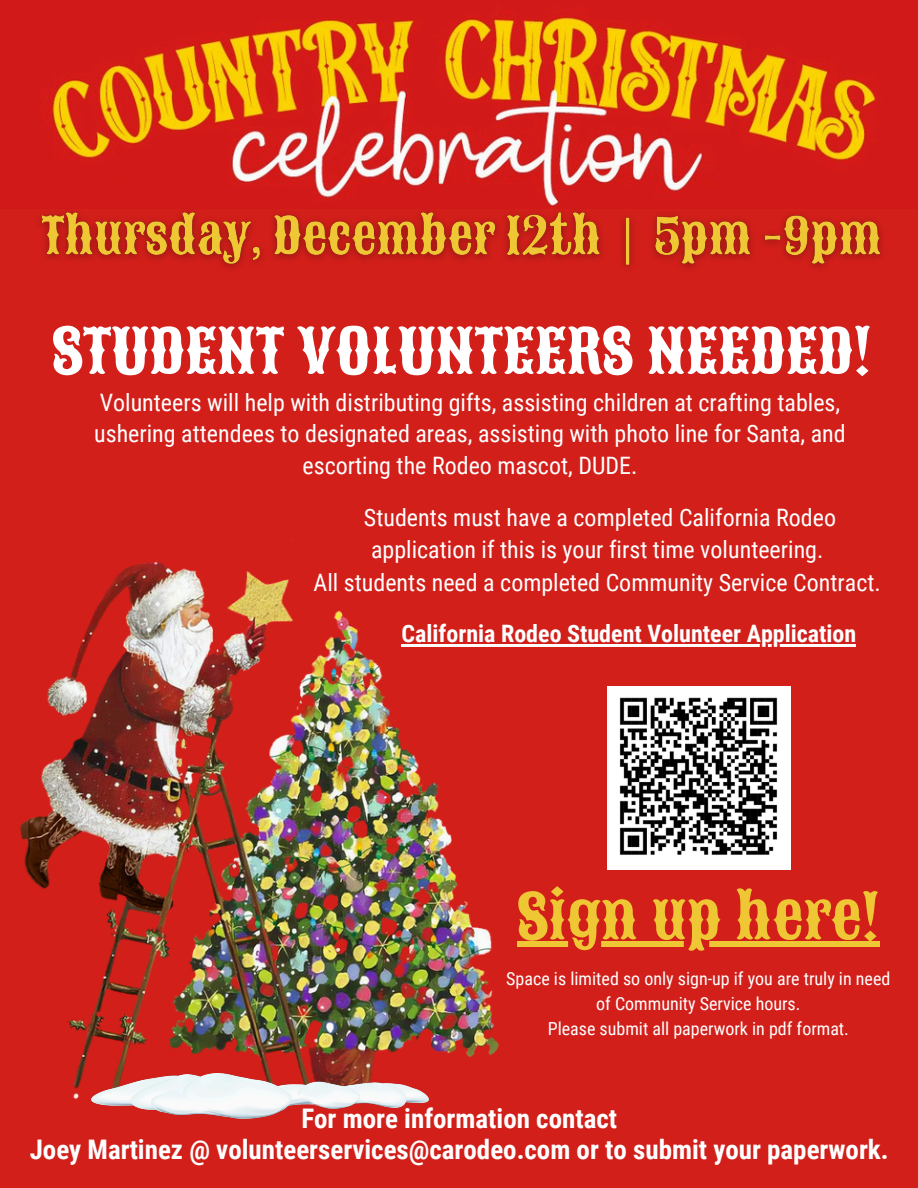
<style>
.page{position:relative;width:918px;height:1188px;background:#d21f1a}
.page>*{position:absolute;margin:0;border:0;box-sizing:border-box;transform-origin:0 0}
.t1{font:60.6px "Sancreek";color:#fff}
.t2{font:60.6px "Sancreek";color:#efc735}
.t3{font:700 27px/30.3px "Roboto Condensed";color:#fff;text-align:center}
.t4{font:24px/31.5px "Roboto Condensed";color:#fff;text-align:center}
.t5{font:700 24px "Roboto Condensed";color:#fff}
.t6{font:18px/24.8px "Roboto Condensed";color:#fff;text-align:center}
</style>
<div class="page">
<img style="left:20px;top:561px;width:481px;height:541px">
<img style="left:49px;top:16px;width:827px;height:185px">
<img style="left:92px;top:1074px;width:336px;height:45px">
<img style="left:607px;top:686px;width:183px;height:184px">
<img style="left:40px;top:201px;width:842px;height:67px">
<svg style="left:517px;top:941px;width:362px;height:6px;fill:#efc735"></svg>
<hr style="left:402px;top:645px;width:454px;height:2px;background:#fff">
<h6 class="t1" style="left:52px;top:310px;width:821px">STUDENT VOLUNTEERS NEEDED!</h6>
<h6 class="t4" style="left:94px;top:387px;width:753px">Volunteers will help with distributing gifts, assisting children at crafting tables, ushering attendees to designated areas, assisting with photo line for Santa, and escorting the Rodeo mascot, DUDE.</h6>
<h5 class="t4" style="left:314px;top:501px;width:569px;line-height:32.7px">Students must have a completed California Rodeo application if this is your first time volunteering.<br>All students need a completed Community Service Contract.</h5>
<h4 class="t5" style="left:402px;top:620px;width:456px">California Rodeo Student Volunteer Application</h4>
<p class="t2" style="left:517px;top:876px;width:363px">Sign up here!</p>
<p class="t6" style="left:506px;top:967px;width:386px">Space is limited so only sign-up if you are truly in need of Community Service hours.</p>
<h2 class="t6" style="left:548px;top:1016px;width:303px">Please submit all paperwork in pdf format.</h2>
<p class="t3" style="left:30px;top:1104px;width:861px">For more information contact<br>Joey Martinez @ volunteerservices@carodeo.com or to submit your paperwork.</p>
</div>
